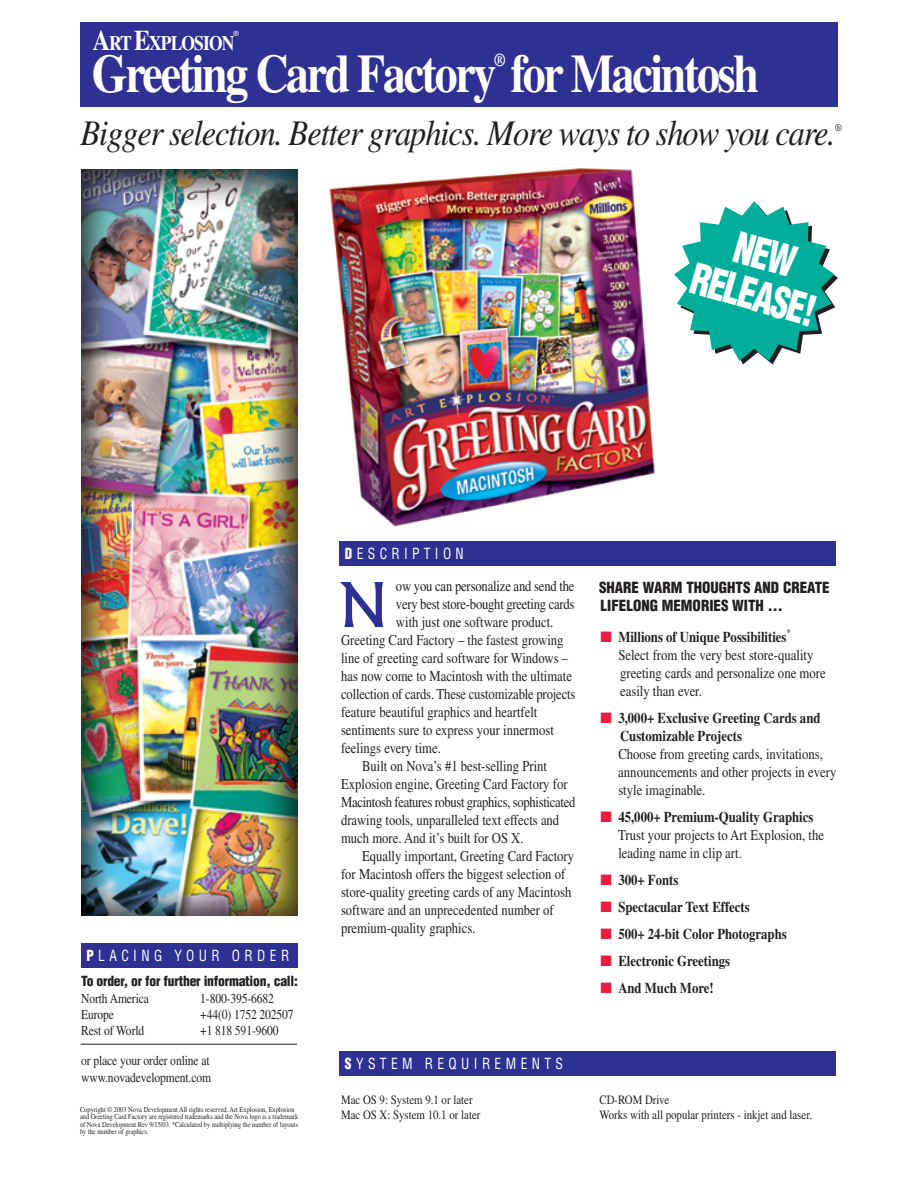
<style>
.page{position:relative;width:918px;height:1188px;background:#fff}
.page>*{position:absolute;margin:0;border:0;box-sizing:border-box;transform-origin:0 0}
.t1{font:700 54px "Times";letter-spacing:-.05em;color:#fff;scale:.85 1}
.t2{font:900 condensed 42px/42px "Helvetica";color:#fff;text-align:center;scale:.85 1}
.t3{font:italic 36px "Times";letter-spacing:-.03em;color:#231f20;scale:.9 1}
.t4{font:700 20.55px "Times";letter-spacing:-.05em;color:#fff;scale:.85 1}
.t5{font:700 18px "Times";color:#fff;scale:.85 1}
.t6{font:15px/18px "Times";color:#231f20;text-align:justify;scale:.84 1}
.t7{font:15px/18px "Times";color:#231f20;scale:.85 1}
.t8{font:700 15px/18px "Times";color:#231f20;scale:.85 1}
.t9{font:900 condensed 15px/18px "Helvetica";color:#231f20}
.t10{font:15px "Times";letter-spacing:-.025em;color:#231f20;scale:.84 1}
.t11{font:condensed 15px "Helvetica";letter-spacing:.325em;color:#fff;scale:.9 1}
.t12{font:13.65px/30px "Times";letter-spacing:-.01em;color:#231f20;scale:.85 1}
.t13{font:900 condensed 13.65px "Helvetica";letter-spacing:-.015em;color:#231f20}
.t14{font:12.75px/15.3px "Times";color:#231f20;scale:.85 1}
.t15{font:italic 10.5px "Times";color:#231f20;scale:.9 1}
.t16{font:7.5px/7.5px "Times";letter-spacing:-.005em;color:#231f20;scale:.85 1}
.t17{font:7.05px "Helvetica";color:#fff}
.s1{font-size:28.5px}
.s2{font-weight:900}
.s3{color:#ed1b41}
.s4{color:#fff}
</style>
<div class="page">
<img style="left:329px;top:168px;width:326px;height:359px">
<img style="left:81px;top:169px;width:217px;height:746px">
<div style="left:80px;top:22px;width:758px;height:85px;background:#2e3092"></div>
<div style="left:340px;top:1051px;width:496px;height:25px;background:#2e3092"></div>
<div style="left:340px;top:541px;width:496px;height:25px;background:#2e3092"></div>
<svg style="left:340px;top:582px;width:43px;height:45px"></svg>
<svg style="left:674px;top:201px;width:164px;height:163px"></svg>
<div style="left:81px;top:943px;width:217px;height:25px;background:#2e3092"></div>
<hr style="left:81px;top:1044px;width:216px;height:1px;background:#231f20">
<h3 class="t4" style="left:93px;top:36px;width:168px"><span class="s1">A</span>RT <span class="s1">E</span>XPLOSION</h3>
<p class="t17" style="left:234px;top:31px;width:7px">®</p>
<p class="t5" style="left:494px;top:54px;width:15px">®</p>
<h1 class="t1" style="left:92px;top:54px;width:786px">Greeting Card Factory for Macintosh</h1>
<h3 class="t3" style="left:80px;top:119px;width:841px">Bigger selection. Better graphics. More ways to show you care.</h3>
<p class="t15" style="left:835px;top:123px;width:9px">®</p>
<h2 class="t2" style="left:708px;top:220px;width:152px;rotate:16deg">NEW<br>RELEASE!</h2>
<p class="t11" style="left:86px;top:950px;width:227px"><span class="s2">P</span>LACING YOUR ORDER</p>
<p class="t13" style="left:81px;top:976px;width:218px">To order, or for further information, call:</p>
<p class="t12" style="left:81px;top:984px;width:81px">North America</p>
<p class="t12" style="left:200px;top:984px;width:88px">1-800-395-6682</p>
<p class="t12" style="left:81px;top:1001px;width:40px">Europe</p>
<p class="t12" style="left:200px;top:1001px;width:111px">+44(0) 1752 202507</p>
<p class="t12" style="left:81px;top:1017px;width:76px">Rest of World</p>
<p class="t12" style="left:81px;top:1017px;width:234px;text-indent:119px">+1 818 591-9600 or place your order online at</p>
<p class="t12" style="left:81px;top:1063px;width:154px">www.novadevelopment.com</p>
<p class="t16" style="left:80px;top:1106px;width:258px">Copyright © 2003 Nova Development All rights reserved. Art Explosion, Explosion and Greeting Card Factory are registered trademarks and the Nova logo is a trademark of Nova Development Rev 9/15/03. *Calculated by multiplying the number of layouts by the number of graphics.</p>
<p class="t11" style="left:345px;top:548px;width:134px"><span class="s2">D</span>ESCRIPTION</p>
<p class="t6" style="left:396px;top:579px;width:214px">ow you can personalize and send the very best store-bought greeting cards with just one software product.</p>
<p class="t6" style="left:341px;top:632px;width:266px">Greeting Card Factory – the fastest growing</p>
<p class="t6" style="left:341px;top:650px;width:272px">line of greeting card software for Windows –</p>
<p class="t6" style="left:341px;top:668px;width:276px">has now come to Macintosh with the ultimate</p>
<p class="t6" style="left:341px;top:686px;width:280px">collection of cards. These customizable projects</p>
<p class="t6" style="left:341px;top:704px;width:235px">feature beautiful graphics and heartfelt</p>
<p class="t6" style="left:341px;top:722px;width:255px">sentiments sure to express your innermost</p>
<p class="t6" style="left:341px;top:740px;width:120px">feelings every time.</p>
<p class="t6" style="left:362px;top:758px;width:222px">Built on Nova’s #1 best-selling Print</p>
<p class="t6" style="left:341px;top:776px;width:271px">Explosion engine, Greeting Card Factory for</p>
<p class="t10" style="left:341px;top:796px;width:280px">Macintosh features robust graphics, sophisticated</p>
<p class="t6" style="left:341px;top:812px;width:261px">drawing tools, unparalleled text effects and</p>
<p class="t6" style="left:341px;top:830px;width:219px">much more. And it’s built for OS X.</p>
<p class="t6" style="left:362px;top:848px;width:254px">Equally important, Greeting Card Factory</p>
<p class="t6" style="left:341px;top:866px;width:268px">for Macintosh offers the biggest selection of</p>
<p class="t6" style="left:341px;top:884px;width:276px">store-quality greeting cards of any Macintosh</p>
<p class="t6" style="left:341px;top:902px;width:255px">software and an unprecedented number of</p>
<p class="t6" style="left:341px;top:920px;width:162px">premium-quality graphics.</p>
<p class="t9" style="left:599px;top:580px;width:232px">SHARE WARM THOUGHTS AND CREATE<br>LIFELONG MEMORIES WITH ...</p>
<p class="t8" style="left:601px;top:629px;width:226px"><span class="s3">■</span> Millions of Unique Possibilities<sup>*</sup></p>
<p class="t7" style="left:620px;top:647px;width:244px;text-indent:-19px"><span class="s4">■</span> Select from the very best store-quality greeting cards and personalize one more easily than ever.</p>
<p class="t8" style="left:620px;top:710px;width:237px;text-indent:-20px"><span class="s3">■</span> 3,000+ Exclusive Greeting Cards and<br>Customizable Projects</p>
<p class="t7" style="left:601px;top:746px;width:263px"><span class="s4">■</span> Choose from greeting cards, invitations,</p>
<p class="t7" style="left:601px;top:764px;width:279px"><span class="s4">■</span> announcements and other projects in every</p>
<p class="t7" style="left:601px;top:782px;width:125px"><span class="s4">■</span> style imaginable.</p>
<p class="t8" style="left:601px;top:809px;width:252px"><span class="s3">■</span> 45,000+ Premium-Quality Graphics</p>
<p class="t7" style="left:601px;top:827px;width:265px"><span class="s4">■</span> Trust your projects to Art Explosion, the</p>
<p class="t7" style="left:601px;top:845px;width:168px"><span class="s4">■</span> leading name in clip art.</p>
<p class="t8" style="left:601px;top:872px;width:93px"><span class="s3">■</span> 300+ Fonts</p>
<p class="t8" style="left:601px;top:899px;width:177px"><span class="s3">■</span> Spectacular Text Effects</p>
<p class="t8" style="left:601px;top:926px;width:221px"><span class="s3">■</span> 500+ 24-bit Color Photographs</p>
<p class="t8" style="left:601px;top:953px;width:154px"><span class="s3">■</span> Electronic Greetings</p>
<p class="t8" style="left:601px;top:980px;width:135px"><span class="s3">■</span> And Much More!</p>
<p class="t11" style="left:345px;top:1058px;width:244px"><span class="s2">S</span>YSTEM REQUIREMENTS</p>
<p class="t14" style="left:341px;top:1093px;width:165px">Mac OS 9: System 9.1 or later<br>Mac OS X: System 10.1 or later</p>
<p class="t14" style="left:600px;top:1093px;width:252px">CD-ROM Drive<br>Works with all popular printers - inkjet and laser.</p>
</div>
